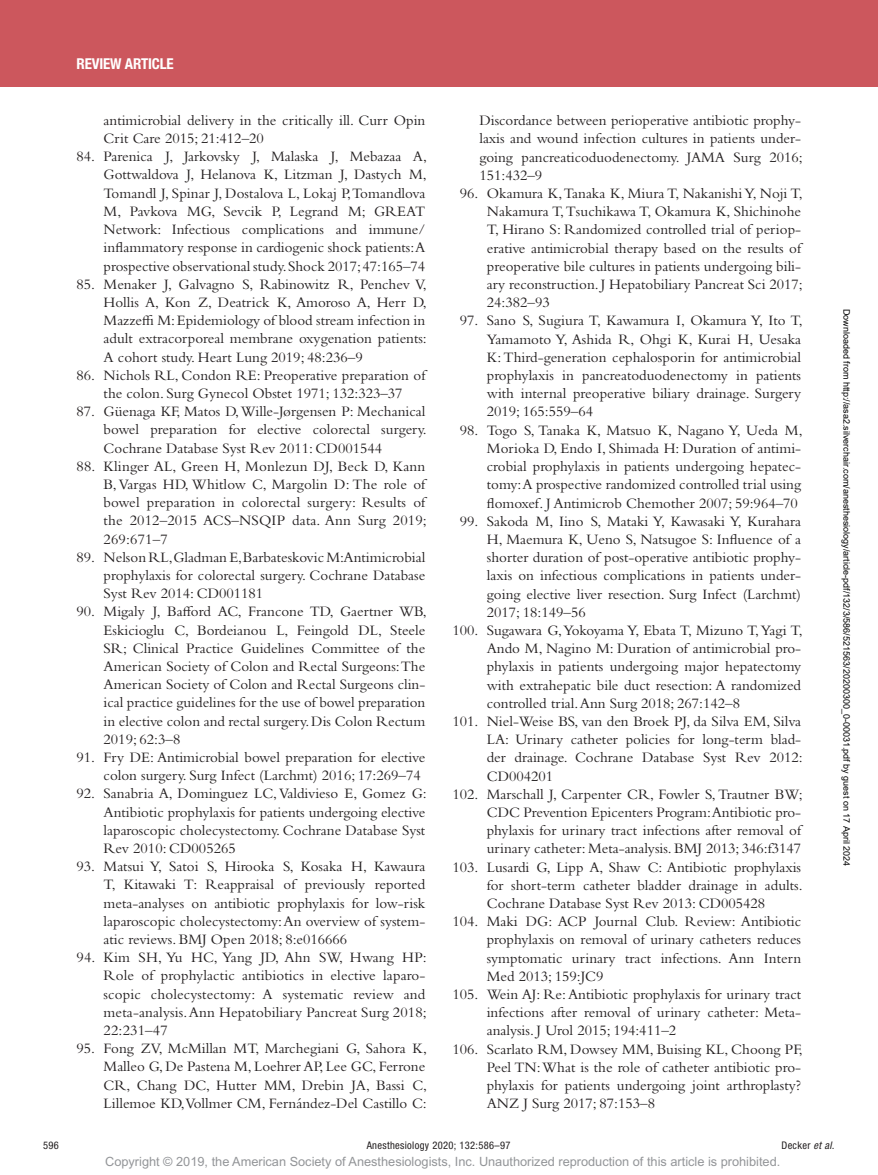
<style>
.page{position:relative;width:878px;height:1175px;background:#fff}
.page>*{position:absolute;margin:0;border:0;box-sizing:border-box;transform-origin:0 0}
.t1{font:15px/18.1px "Bembo Std";color:#231f20;text-align:justify}
.t2{font:700 condensed 15px "Helvetica Neue LT Std";letter-spacing:-.01em;color:#fff}
.t3{font:12.75px "Arial MT Std";color:#939598}
.t4{font:condensed 10.5px "Helvetica Neue LT Std";letter-spacing:.03em;color:#231f20}
.t5{font:9px "Arial";color:#000}
.s1{font-style:italic}
</style>
<div class="page">
<div style="left:0;top:0;width:878px;height:86px;background:#cc575d"></div>
<p class="t2" style="left:77px;top:54px;width:99px">REVIEW ARTICLE</p>
<p class="t1" style="left:104px;top:111px;width:323px">antimicrobial delivery in the critically ill. Curr Opin<br>Crit Care 2015; 21:412–20</p>
<p class="t1" style="left:104px;top:147px;width:325px;text-indent:-27px">84. Parenica J, Jarkovsky J, Malaska J, Mebazaa A, Gottwaldova J, Helanova K, Litzman J, Dastych M, Tomandl J, Spinar J, Dostalova L, Lokaj P, Tomandlova M, Pavkova MG, Sevcik P, Legrand M; GREAT Network: Infectious complications and immune/ inflammatory response in cardiogenic shock patients:A prospective observational study. Shock 2017; 47:165–74</p>
<p class="t1" style="left:104px;top:275px;width:325px;text-indent:-27px">85. Menaker J, Galvagno S, Rabinowitz R, Penchev V, Hollis A, Kon Z, Deatrick K, Amoroso A, Herr D, Mazzeffi M: Epidemiology of blood stream infection in adult extracorporeal membrane oxygenation patients:<br>A cohort study. Heart Lung 2019; 48:236–9</p>
<p class="t1" style="left:77px;top:366px;width:350px;text-align:center">86. Nichols RL, Condon RE: Preoperative preparation of the colon. Surg Gynecol Obstet 1971; 132:323–37</p>
<p class="t1" style="left:104px;top:402px;width:325px;text-indent:-27px">87. Güenaga KF, Matos D, Wille-Jørgensen P: Mechanical bowel preparation for elective colorectal surgery.<br>Cochrane Database Syst Rev 2011: CD001544</p>
<p class="t1" style="left:104px;top:456px;width:325px;text-indent:-27px">88. Klinger AL, Green H, Monlezun DJ, Beck D, Kann B, Vargas HD, Whitlow C, Margolin D: The role of bowel preparation in colorectal surgery: Results of the 2012–2015 ACS–NSQIP data. Ann Surg 2019; 269:671–7</p>
<p class="t1" style="left:104px;top:547px;width:323px;text-indent:-27px">89. Nelson RL,Gladman E,Barbateskovic M:Antimicrobial prophylaxis for colorectal surgery. Cochrane Database Syst Rev 2014: CD001181</p>
<p class="t1" style="left:104px;top:602px;width:325px;text-indent:-27px">90. Migaly J, Bafford AC, Francone TD, Gaertner WB, Eskicioglu C, Bordeianou L, Feingold DL, Steele SR; Clinical Practice Guidelines Committee of the American Society of Colon and Rectal Surgeons: The American Society of Colon and Rectal Surgeons clin&shy;ical practice guidelines for the use of bowel preparation in elective colon and rectal surgery. Dis Colon Rectum 2019; 62:3–8</p>
<p class="t1" style="left:104px;top:748px;width:323px;text-indent:-27px">91. Fry DE: Antimicrobial bowel preparation for elective colon surgery. Surg Infect (Larchmt) 2016; 17:269–74</p>
<p class="t1" style="left:104px;top:784px;width:325px;text-indent:-27px">92. Sanabria A, Dominguez LC, Valdivieso E, Gomez G:<br>Antibiotic prophylaxis for patients undergoing elective laparoscopic cholecystectomy. Cochrane Database Syst Rev 2010: CD005265</p>
<p class="t1" style="left:104px;top:857px;width:323px;text-indent:-27px">93. Matsui Y, Satoi S, Hirooka S, Kosaka H, Kawaura T, Kitawaki T: Reappraisal of previously reported meta-analyses on antibiotic prophylaxis for low-risk laparoscopic cholecystectomy: An overview of system&shy;atic reviews. BMJ Open 2018; 8:e016666</p>
<p class="t1" style="left:104px;top:948px;width:325px;text-indent:-27px">94. Kim SH, Yu HC, Yang JD, Ahn SW, Hwang HP:<br>Role of prophylactic antibiotics in elective laparo&shy;scopic cholecystectomy: A systematic review and meta-analysis. Ann Hepatobiliary Pancreat Surg 2018; 22:231–47</p>
<p class="t1" style="left:104px;top:1039px;width:325px;text-indent:-27px">95. Fong ZV, McMillan MT, Marchegiani G, Sahora K, Malleo G, De Pastena M, Loehrer AP, Lee GC, Ferrone CR, Chang DC, Hutter MM, Drebin JA, Bassi C, Lillemoe KD,Vollmer CM, Fernández-Del Castillo C:</p>
<p class="t1" style="left:479px;top:111px;width:325px">Discordance between perioperative antibiotic prophy&shy;laxis and wound infection cultures in patients under&shy;going pancreaticoduodenectomy. JAMA Surg 2016; 151:432–9</p>
<p class="t1" style="left:487px;top:184px;width:317px;text-indent:-27px">96. Okamura K, Tanaka K, Miura T, Nakanishi Y, Noji T, Nakamura T, Tsuchikawa T, Okamura K, Shichinohe T, Hirano S: Randomized controlled trial of periop&shy;erative antimicrobial therapy based on the results of preoperative bile cultures in patients undergoing bili&shy;ary reconstruction. J Hepatobiliary Pancreat Sci 2017; 24:382–93</p>
<p class="t1" style="left:487px;top:311px;width:317px;text-indent:-27px">97. Sano S, Sugiura T, Kawamura I, Okamura Y, Ito T, Yamamoto Y, Ashida R, Ohgi K, Kurai H, Uesaka K: Third-generation cephalosporin for antimicrobial prophylaxis in pancreatoduodenectomy in patients with internal preoperative biliary drainage. Surgery 2019; 165:559–64</p>
<p class="t1" style="left:487px;top:420px;width:317px;text-indent:-27px">98. Togo S, Tanaka K, Matsuo K, Nagano Y, Ueda M, Morioka D, Endo I, Shimada H: Duration of antimi&shy;crobial prophylaxis in patients undergoing hepatec&shy;tomy:A prospective randomized controlled trial using flomoxef. J Antimicrob Chemother 2007; 59:964–70</p>
<p class="t1" style="left:460px;top:511px;width:343px">99. Sakoda M, Iino S, Mataki Y, Kawasaki Y, Kurahara</p>
<p class="t1" style="left:487px;top:530px;width:316px">H, Maemura K, Ueno S, Natsugoe S: Influence of a</p>
<p class="t1" style="left:487px;top:548px;width:316px">shorter duration of post-operative antibiotic prophy-</p>
<p class="t1" style="left:487px;top:566px;width:316px">laxis on infectious complications in patients under-</p>
<p class="t1" style="left:487px;top:584px;width:316px">going elective liver resection. Surg Infect (Larchmt)</p>
<p class="t1" style="left:487px;top:602px;width:100px">2017; 18:149–56</p>
<p class="t1" style="left:452px;top:621px;width:352px">100. Sugawara G, Yokoyama Y, Ebata T, Mizuno T, Yagi T,</p>
<p class="t1" style="left:486px;top:639px;width:316px">Ando M, Nagino M: Duration of antimicrobial pro-</p>
<p class="t1" style="left:486px;top:657px;width:316px">phylaxis in patients undergoing major hepatectomy</p>
<p class="t1" style="left:486px;top:675px;width:316px">with extrahepatic bile duct resection: A randomized</p>
<p class="t1" style="left:486px;top:693px;width:255px">controlled trial. Ann Surg 2018; 267:142–8</p>
<p class="t1" style="left:452px;top:712px;width:350px">101. Niel-Weise BS, van den Broek PJ, da Silva EM, Silva</p>
<p class="t1" style="left:486px;top:730px;width:316px">LA: Urinary catheter policies for long-term blad-</p>
<p class="t1" style="left:486px;top:748px;width:317px">der drainage. Cochrane Database Syst Rev 2012:</p>
<p class="t1" style="left:486px;top:766px;width:68px">CD004201</p>
<p class="t1" style="left:452px;top:784px;width:352px">102. Marschall J, Carpenter CR, Fowler S, Trautner BW;</p>
<p class="t1" style="left:486px;top:803px;width:316px">CDC Prevention Epicenters Program:Antibiotic pro-</p>
<p class="t1" style="left:486px;top:821px;width:316px">phylaxis for urinary tract infections after removal of</p>
<p class="t1" style="left:486px;top:839px;width:316px">urinary catheter: Meta-analysis. BMJ 2013; 346:f3147</p>
<p class="t1" style="left:452px;top:857px;width:350px">103. Lusardi G, Lipp A, Shaw C: Antibiotic prophylaxis</p>
<p class="t1" style="left:486px;top:875px;width:317px">for short-term catheter bladder drainage in adults.</p>
<p class="t1" style="left:486px;top:894px;width:280px">Cochrane Database Syst Rev 2013: CD005428</p>
<p class="t1" style="left:452px;top:912px;width:350px">104. Maki DG: ACP Journal Club. Review: Antibiotic</p>
<p class="t1" style="left:486px;top:930px;width:316px">prophylaxis on removal of urinary catheters reduces</p>
<p class="t1" style="left:486px;top:948px;width:316px">symptomatic urinary tract infections. Ann Intern</p>
<p class="t1" style="left:486px;top:966px;width:118px">Med 2013; 159:JC9</p>
<p class="t1" style="left:452px;top:985px;width:350px">105. Wein AJ: Re: Antibiotic prophylaxis for urinary tract</p>
<p class="t1" style="left:486px;top:1003px;width:316px">infections after removal of urinary catheter: Meta-</p>
<p class="t1" style="left:486px;top:1021px;width:191px">analysis. J Urol 2015; 194:411–2</p>
<p class="t1" style="left:452px;top:1039px;width:352px">106. Scarlato RM, Dowsey MM, Buising KL, Choong PF,</p>
<p class="t1" style="left:486px;top:1057px;width:316px">Peel TN: What is the role of catheter antibiotic pro-</p>
<p class="t1" style="left:486px;top:1075px;width:316px">phylaxis for patients undergoing joint arthroplasty?</p>
<p class="t1" style="left:486px;top:1094px;width:170px">ANZ J Surg 2017; 87:153–8</p>
<p class="t5" style="left:850px;top:309px;width:559px;rotate:90deg">Downloaded from http://asa2.silverchair.com/anesthesiology/article-pdf/132/3/586/521563/20200300_0-00031.pdf by guest on 17 April 2024</p>
<p class="t4" style="left:43px;top:1139px;width:174px">596 A</p>
<p class="t4" style="left:372px;top:1139px;width:140px">nesthesiology 2020; 132:586–97</p>
<p class="t4" style="left:781px;top:1139px;width:54px">Decker <span class="s1">et al.</span></p>
<p class="t3" style="left:105px;top:1154px;width:676px">Copyright © 2019, the American Society of Anesthesiologists, Inc. Unauthorized reproduction of this article is prohibited.</p>
</div>
